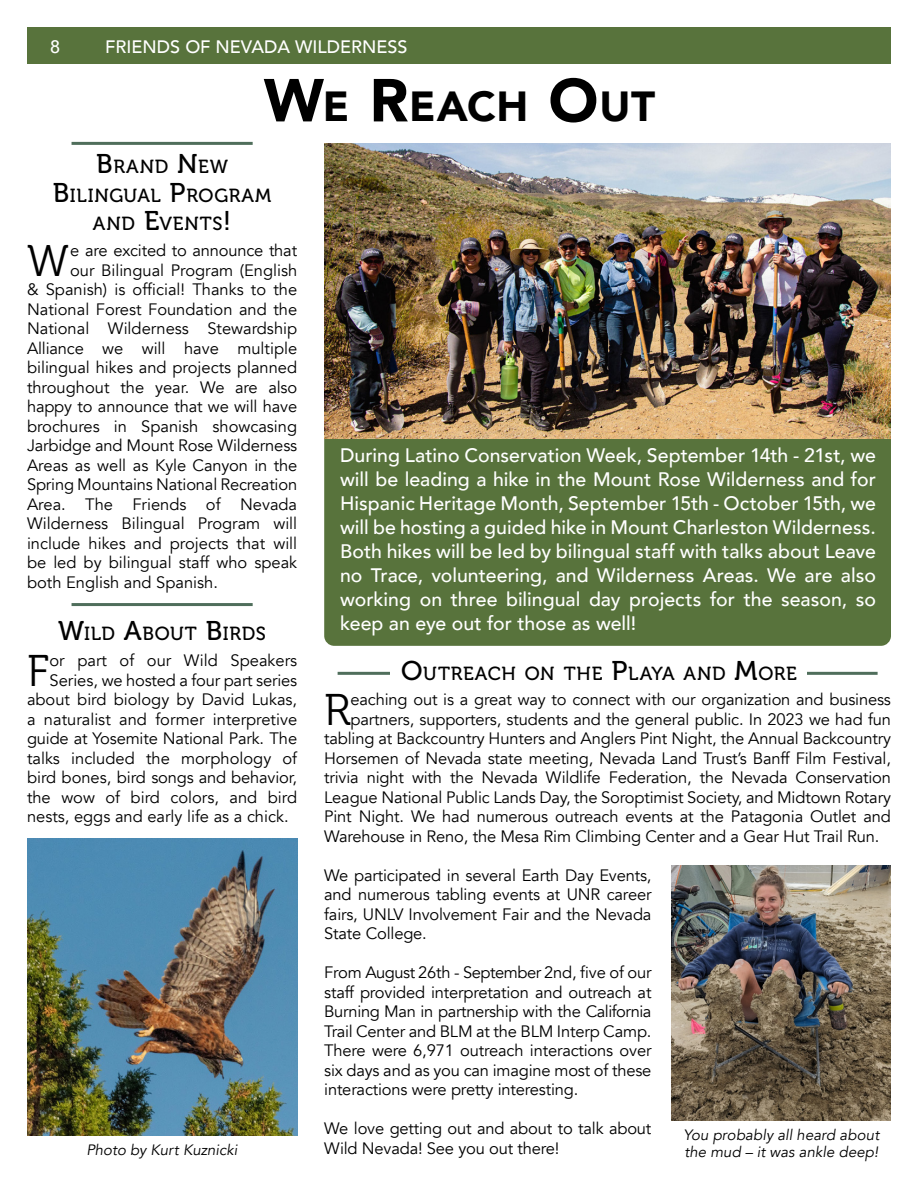
<style>
.page{position:relative;width:918px;height:1188px;background:#fff}
.page>*{position:absolute;margin:0;border:0;box-sizing:border-box;transform-origin:0 0}
.t1{font:44.25px "Museo 300";color:#000}
.Headline{font:900 42px "Avenir";color:#000}
.t2{font:500 19.5px/24px "Avenir";color:#fff;text-align:justify}
.t3{font:18.9px/28.5px "Museo 500";letter-spacing:.035em;color:#000;text-align:center}
.t4{font:500 18px "Avenir";color:#fff}
.t5{font:16.5px/19.5px "Avenir";letter-spacing:-.01em;color:#000;text-align:justify}
.t6{font:italic 15px "Avenir";letter-spacing:.005em;color:#000}
.s1{font-size:60px}
.s2{font-size:27px}
</style>
<div class="page">
<div style="left:324px;top:148px;width:567px;height:498px;background:#58733c;border-radius:10px"></div>
<div style="left:27px;top:27px;width:864px;height:37px;background:#58733c"></div>
<img style="left:324px;top:143px;width:567px;height:295px">
<img style="left:27px;top:838px;width:270px;height:297px">
<hr style="left:72px;top:603px;width:181px;height:3px;background:#4f6e5b">
<hr style="left:72px;top:142px;width:181px;height:3px;background:#4f6e5b">
<img style="left:672px;top:865px;width:219px;height:256px">
<hr style="left:338px;top:672px;width:540px;height:3px;background:#4f6e5b">
<div style="left:391px;top:659px;width:416px;height:31px;background:#fff"></div>
<p class="t4" style="left:50px;top:31px;width:12px">8</p>
<p class="t4" style="left:105px;top:31px;width:304px">FRIENDS OF NEVADA WILDERNESS</p>
<p class="Headline" style="left:264px;top:71px;width:393px"><span class="s1">W</span>E <span class="s1">R</span>EACH <span class="s1">O</span>UT</p>
<p class="t3" style="left:53px;top:153px;width:220px"><span class="s2">B</span>RAND <span class="s2">N</span>EW<br><span class="s2">B</span>ILINGUAL <span class="s2">P</span>ROGRAM<br>AND <span class="s2">E</span>VENTS<span class="s2">!</span></p>
<p class="t1" style="left:27px;top:237px;width:43px">W</p>
<p class="t5" style="left:70px;top:241px;width:229px">e are excited to announce that</p>
<p class="t5" style="left:70px;top:261px;width:229px">our Bilingual Program (English</p>
<p class="t5" style="left:27px;top:280px;width:272px">&amp; Spanish) is official! Thanks to the</p>
<p class="t5" style="left:27px;top:300px;width:272px">National Forest Foundation and the</p>
<p class="t5" style="left:27px;top:319px;width:272px">National Wilderness Stewardship</p>
<p class="t5" style="left:27px;top:339px;width:272px">Alliance we will have multiple</p>
<p class="t5" style="left:27px;top:358px;width:272px">bilingual hikes and projects planned</p>
<p class="t5" style="left:27px;top:378px;width:272px">throughout the year. We are also</p>
<p class="t5" style="left:27px;top:397px;width:272px">happy to announce that we will have</p>
<p class="t5" style="left:27px;top:417px;width:272px">brochures in Spanish showcasing</p>
<p class="t5" style="left:27px;top:436px;width:272px">Jarbidge and Mount Rose Wilderness</p>
<p class="t5" style="left:27px;top:456px;width:272px">Areas as well as Kyle Canyon in the</p>
<p class="t5" style="left:27px;top:475px;width:272px">Spring Mountains National Recreation</p>
<p class="t5" style="left:27px;top:495px;width:272px">Area. The Friends of Nevada</p>
<p class="t5" style="left:27px;top:514px;width:272px">Wilderness Bilingual Program will</p>
<p class="t5" style="left:27px;top:534px;width:272px">include hikes and projects that will</p>
<p class="t5" style="left:27px;top:553px;width:272px">be led by bilingual staff who speak</p>
<p class="t5" style="left:27px;top:573px;width:193px">both English and Spanish.</p>
<p class="t3" style="left:58px;top:619px;width:209px"><span class="s2">W</span>ILD <span class="s2">A</span>BOUT <span class="s2">B</span>IRDS</p>
<p class="t2" style="left:340px;top:443px;width:537px">During Latino Conservation Week, September 14th - 21st, we will be leading a hike in the Mount Rose Wilderness and for Hispanic Heritage Month, September 15th - October 15th, we will be hosting a guided hike in Mount Charleston Wilderness.<br>Both hikes will be led by bilingual staff with talks about Leave no Trace, volunteering, and Wilderness Areas. We are also working on three bilingual day projects for the season, so keep an eye out for those as well!</p>
<p class="t1" style="left:27px;top:646px;width:24px">F</p>
<p class="t5" style="left:50px;top:651px;width:249px">or part of our Wild Speakers</p>
<p class="t3" style="left:401px;top:659px;width:397px"><span class="s2">O</span>UTREACH ON THE <span class="s2">P</span>LAYA AND <span class="s2">M</span>ORE</p>
<p class="t5" style="left:50px;top:670px;width:249px">Series, we hosted a four part series</p>
<p class="t5" style="left:27px;top:690px;width:272px">about bird biology by David Lukas,</p>
<p class="t5" style="left:27px;top:709px;width:272px">a naturalist and former interpretive</p>
<p class="t5" style="left:27px;top:729px;width:272px">guide at Yosemite National Park. The</p>
<p class="t5" style="left:27px;top:748px;width:272px">talks included the morphology of</p>
<p class="t5" style="left:27px;top:768px;width:272px">bird bones, bird songs and behavior,</p>
<p class="t5" style="left:27px;top:787px;width:272px">the wow of bird colors, and bird</p>
<p class="t5" style="left:27px;top:807px;width:263px">nests, eggs and early life as a chick.</p>
<p class="t1" style="left:324px;top:685px;width:28px">R</p>
<p class="t5" style="left:351px;top:690px;width:542px">eaching out is a great way to connect with our organization and business</p>
<p class="t5" style="left:351px;top:709px;width:542px">partners, supporters, students and the general public. In 2023 we had fun</p>
<p class="t5" style="left:324px;top:729px;width:568px">tabling at Backcountry Hunters and Anglers Pint Night, the Annual Backcountry</p>
<p class="t5" style="left:324px;top:748px;width:568px">Horsemen of Nevada state meeting, Nevada Land Trust’s Banff Film Festival,</p>
<p class="t5" style="left:324px;top:768px;width:568px">trivia night with the Nevada Wildlife Federation, the Nevada Conservation</p>
<p class="t5" style="left:324px;top:787px;width:568px">League National Public Lands Day, the Soroptimist Society, and Midtown Rotary</p>
<p class="t5" style="left:324px;top:807px;width:568px">Pint Night. We had numerous outreach events at the Patagonia Outlet and</p>
<p class="t5" style="left:324px;top:826px;width:557px">Warehouse in Reno, the Mesa Rim Climbing Center and a Gear Hut Trail Run.</p>
<p class="t5" style="left:324px;top:865px;width:329px">We participated in several Earth Day Events, and numerous tabling events at UNR career fairs, UNLV Involvement Fair and the Nevada State College.</p>
<p class="t5" style="left:324px;top:963px;width:329px">From August 26th - September 2nd, five of our staff provided interpretation and outreach at Burning Man in partnership with the California Trail Center and BLM at the BLM Interp Camp.<br>There were 6,971 outreach interactions over six days and as you can imagine most of these interactions were pretty interesting.</p>
<p class="t5" style="left:324px;top:1119px;width:329px">We love getting out and about to talk about<br>Wild Nevada! See you out there!</p>
<p class="t6" style="left:683px;top:1126px;width:197px">You probably all heard about</p>
<p class="t6" style="left:86px;top:1141px;width:153px">Photo by Kurt Kuznicki</p>
<p class="t6" style="left:684px;top:1143px;width:196px">the mud – it was ankle deep!</p>
</div>
